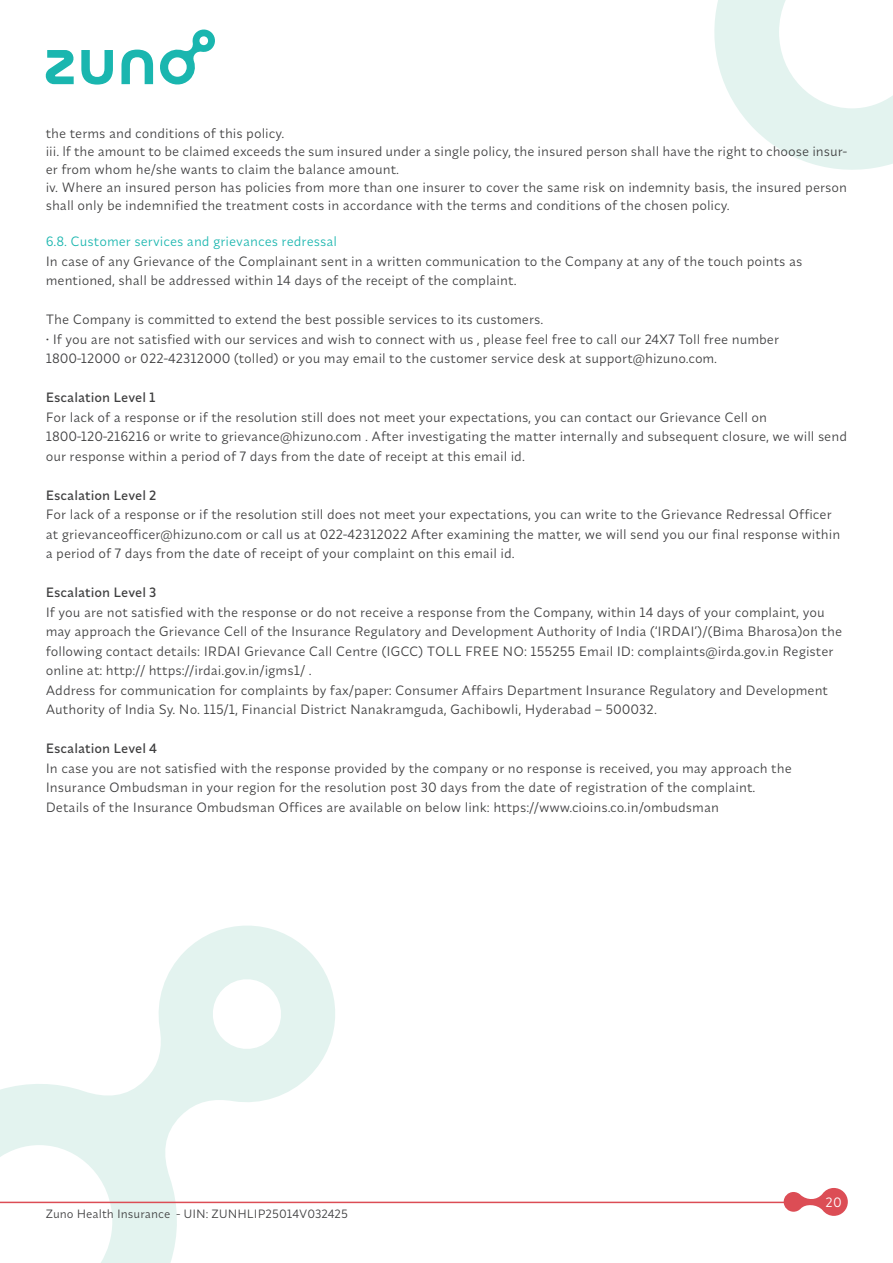
<style>
.page{position:relative;width:893px;height:1263px;background:#fff}
.page>*{position:absolute;margin:0;border:0;box-sizing:border-box;transform-origin:0 0}
.t1{font:13.5px/19.5px "Synonym";color:#3e3e3f}
.t2{font:500 13.5px "Synonym";color:#3e3e3f}
.t3{font:13.5px "Synonym";color:#1ab6af}
.t4{font:13.5px "Synonym";color:#fff}
.t5{font:12px "Synonym";color:#3e3e3f}
</style>
<div class="page">
<svg style="left:714px;top:0;width:179px;height:170px"></svg>
<svg style="left:0;top:925px;width:335px;height:338px"></svg>
<hr style="left:0;top:1202px;width:817px;height:1px;background:#dc4d55">
<svg style="left:784px;top:1188px;width:64px;height:28px"></svg>
<svg style="left:45px;top:29px;width:170px;height:56px"></svg>
<p class="t1" style="left:46px;top:124px;width:803px;line-height:18px">the terms and conditions of this policy.<br>iii. lf the amount to be claimed exceeds the sum insured under a single policy, the insured person shall have the right to choose insur&shy;er from whom he/she wants to claim the balance amount.<br>iv. Where an insured person has policies from more than one insurer to cover the same risk on indemnity basis, the insured person shall only be indemnified the treatment costs in accordance with the terms and conditions of the chosen policy.</p>
<p class="t3" style="left:46px;top:233px;width:293px">6.8. Customer services and grievances redressal</p>
<p class="t1" style="left:46px;top:251px;width:758px">In case of any Grievance of the Complainant sent in a written communication to the Company at any of the touch points as mentioned, shall be addressed within 14 days of the receipt of the complaint.</p>
<p class="t1" style="left:46px;top:310px;width:499px">The Company is committed to extend the best possible services to its customers.</p>
<p class="t1" style="left:46px;top:329px;width:735px">• If you are not satisfied with our services and wish to connect with us , please feel free to call our 24X7 Toll free number<br>1800-12000 or 022-42312000 (tolled) or you may email to the customer service desk at support@hizuno.com.</p>
<p class="t2" style="left:46px;top:389px;width:112px">Escalation Level 1</p>
<p class="t1" style="left:46px;top:407px;width:803px">For lack of a response or if the resolution still does not meet your expectations, you can contact our Grievance Cell on<br>1800-120-216216 or write to grievance@hizuno.com . After investigating the matter internally and subsequent closure, we will send our response within a period of 7 days from the date of receipt at this email id.</p>
<p class="t2" style="left:46px;top:487px;width:112px">Escalation Level 2</p>
<p class="t1" style="left:46px;top:505px;width:796px">For lack of a response or if the resolution still does not meet your expectations, you can write to the Grievance Redressal Officer at grievanceofficer@hizuno.com or call us at 022-42312022 After examining the matter, we will send you our final response within a period of 7 days from the date of receipt of your complaint on this email id.</p>
<p class="t2" style="left:46px;top:584px;width:112px">Escalation Level 3</p>
<p class="t1" style="left:46px;top:602px;width:798px">If you are not satisfied with the response or do not receive a response from the Company, within 14 days of your complaint, you may approach the Grievance Cell of the Insurance Regulatory and Development Authority of India (‘IRDAI’)/(Bima Bharosa)on the following contact details: IRDAI Grievance Call Centre (IGCC) TOLL FREE NO: 155255 Email ID: complaints@irda.gov.in Register online at: http:// https://irdai.gov.in/igms1/ .<br>Address for communication for complaints by fax/paper: Consumer Affairs Department Insurance Regulatory and Development Authority of India Sy. No. 115/1, Financial District Nanakramguda, Gachibowli, Hyderabad – 500032.</p>
<p class="t2" style="left:46px;top:740px;width:113px">Escalation Level 4</p>
<p class="t1" style="left:46px;top:758px;width:748px">In case you are not satisfied with the response provided by the company or no response is received, you may approach the<br>Insurance Ombudsman in your region for the resolution post 30 days from the date of registration of the complaint.<br>Details of the Insurance Ombudsman Offices are available on below link: https://www.cioins.co.in/ombudsman</p>
<p class="t5" style="left:46px;top:1207px;width:304px">Zuno Health Insurance - UIN: ZUNHLIP25014V032425</p>
<p class="t4" style="left:826px;top:1194px;width:18px">20</p>
</div>
